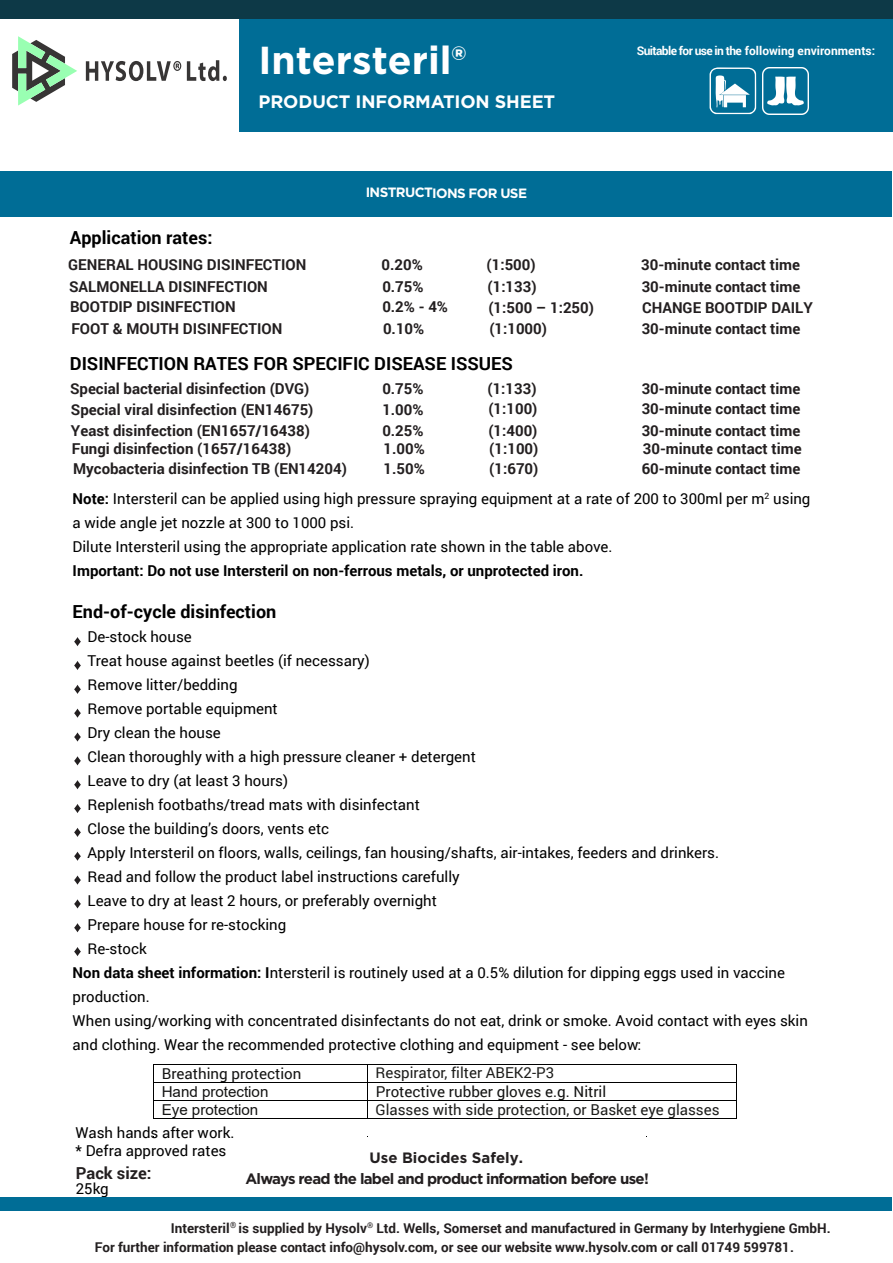
<style>
.page{position:relative;width:893px;height:1263px;background:#fff}
.page>*{position:absolute;margin:0;border:0;box-sizing:border-box;transform-origin:0 0}
.t1{font:700 39px "Gotham";color:#fff}
.t2{font:700 18px "Roboto";color:#000}
.t3{font:700 18px "Gotham";letter-spacing:-.01em;color:#fff}
.t4{font:700 16.5px "Roboto";color:#231f20}
.t5{font:15px/24px "Roboto";color:#000}
.t6{font:700 15px/21.1px "Roboto";color:#231f20}
.t7{font:15px "Roboto";color:#1d1d1b}
.t8{font:700 15px "Roboto";color:#000}
.t9{font:15px "Roboto";color:#141413}
.t10{font:700 15px "Gotham";letter-spacing:-.05em;color:#231f20}
.t11{font:15px "Arial";color:#141413}
.t12{font:700 15px "Gotham";color:#231f20}
.t13{font:700 13.5px/18.8px "Roboto";color:#231f20}
.t14{font:700 13.5px "Gotham";letter-spacing:-.045em;color:#fff}
.t15{font:700 12px "Roboto";color:#fff}
.s1{font-weight:700}
</style>
<div class="page">
<div style="left:1px;top:171px;width:891px;height:45px;background:#006d96"></div>
<hr style="left:154px;top:1064px;width:213px;height:1px;background:#000">
<hr style="left:368px;top:1064px;width:368px;height:1px;background:#000">
<hr style="left:154px;top:1082px;width:213px;height:1px;background:#000">
<hr style="left:368px;top:1082px;width:368px;height:1px;background:#000">
<hr style="left:154px;top:1100px;width:213px;height:1px;background:#000">
<hr style="left:368px;top:1100px;width:368px;height:1px;background:#000">
<svg style="left:736px;top:1065px;width:1px;height:54px"></svg>
<svg style="left:153px;top:1064px;width:1px;height:55px"></svg>
<hr style="left:154px;top:1118px;width:213px;height:1px;background:#000">
<svg style="left:367px;top:1064px;width:1px;height:55px"></svg>
<hr style="left:368px;top:1118px;width:368px;height:1px;background:#000">
<div style="left:1px;top:1198px;width:891px;height:13px;background:#006d96"></div>
<div style="left:239px;top:0;width:654px;height:131px;background:#006d96"></div>
<div style="left:0;top:0;width:893px;height:19px;background:#0d3947"></div>
<svg style="left:12px;top:36px;width:65px;height:70px"></svg>
<svg style="left:86px;top:61px;width:95px;height:20px"></svg>
<svg style="left:187px;top:60px;width:40px;height:21px"></svg>
<svg style="left:710px;top:67px;width:46px;height:47px"></svg>
<img style="left:762px;top:68px;width:47px;height:46px">
<svg style="left:74px;top:661px;width:7px;height:9px"></svg>
<svg style="left:74px;top:685px;width:7px;height:9px"></svg>
<svg style="left:74px;top:708px;width:7px;height:10px"></svg>
<svg style="left:74px;top:732px;width:7px;height:10px"></svg>
<svg style="left:74px;top:756px;width:7px;height:9px"></svg>
<svg style="left:74px;top:780px;width:7px;height:9px"></svg>
<svg style="left:74px;top:804px;width:7px;height:9px"></svg>
<svg style="left:74px;top:828px;width:7px;height:9px"></svg>
<svg style="left:74px;top:852px;width:7px;height:9px"></svg>
<svg style="left:74px;top:875px;width:7px;height:10px"></svg>
<svg style="left:74px;top:899px;width:7px;height:9px"></svg>
<svg style="left:74px;top:923px;width:7px;height:9px"></svg>
<svg style="left:74px;top:947px;width:7px;height:9px"></svg>
<svg style="left:74px;top:637px;width:7px;height:9px"></svg>
<h1 class="t1" style="left:258px;top:35px;width:209px">Intersteril®</h1>
<p class="t15" style="left:637px;top:42px;width:240px">Suitable for use in the following environments:</p>
<p class="t3" style="left:259px;top:89px;width:298px">PRODUCT INFORMATION SHEET</p>
<p class="t14" style="left:366px;top:184px;width:163px">INSTRUCTIONS FOR USE</p>
<p class="t2" style="left:70px;top:225px;width:144px">Application rates:</p>
<p class="t6" style="left:69px;top:275px;width:215px">SALMONELLA DISINFECTION<br>BOOTDIP DISINFECTION<br>FOOT &amp; MOUTH DISINFECTION</p>
<p class="t6" style="left:382px;top:254px;width:68px">0.20%<br>0.75%<br>0.2% - 4%<br>0.10%</p>
<p class="t6" style="left:487px;top:254px;width:109px">(1:500)<br>(1:133)<br>(1:500 – 1:250) (1:1000)</p>
<p class="t6" style="left:641px;top:254px;width:173px">30-minute contact time<br>30-minute contact time<br>CHANGE BOOTDIP DAILY<br>30-minute contact time</p>
<p class="t2" style="left:70px;top:351px;width:445px">DISINFECTION RATES FOR SPECIFIC DISEASE ISSUES</p>
<p class="t6" style="left:70px;top:378px;width:245px;line-height:20.5px">Special bacterial disinfection (DVG)<br>Special viral disinfection (EN14675)<br>Yeast disinfection (EN1657/16438)</p>
<p class="t6" style="left:72px;top:439px;width:277px;line-height:19.5px">Fungi disinfection (1657/16438)<br>Mycobacteria disinfection TB (EN14204)</p>
<p class="t6" style="left:68px;top:254px;width:240px">GENERAL HOUSING DISINFECTION</p>
<p class="t6" style="left:487px;top:379px;width:52px;line-height:19.4px">(1:133) (1:100)</p>
<p class="t6" style="left:488px;top:420px;width:52px;line-height:19.2px;text-align:justify">(1:400) (1:100) (1:670)</p>
<p class="t6" style="left:642px;top:379px;width:160px;line-height:19.4px">30-minute contact time<br>30-minute contact time</p>
<p class="t6" style="left:642px;top:420px;width:161px;line-height:19.2px;text-align:justify">30-minute contact time 30-minute contact time 60-minute contact time</p>
<p class="t6" style="left:382px;top:378px;width:43px;line-height:20.5px;text-align:justify">0.75% 1.00% 0.25%</p>
<p class="t6" style="left:384px;top:439px;width:43px;line-height:19.5px">1.00%<br>1.50%</p>
<p class="t5" style="left:73px;top:486px;width:739px"><span class="s1">Note:</span> Intersteril can be applied using high pressure spraying equipment at a rate of 200 to 300ml per m<sup>2</sup> using a wide angle jet nozzle at 300 to 1000 psi.<br>Dilute Intersteril using the appropriate application rate shown in the table above.</p>
<p class="t8" style="left:73px;top:560px;width:512px">Important: Do not use Intersteril on non-ferrous metals, or unprotected iron.</p>
<p class="t2" style="left:73px;top:599px;width:205px">End-of-cycle disinfection</p>
<p class="t5" style="left:88px;top:624px;width:106px">De-stock house</p>
<p class="t5" style="left:88px;top:648px;width:284px">Treat house against beetles (if necessary)</p>
<p class="t5" style="left:88px;top:672px;width:152px">Remove litter/bedding</p>
<p class="t5" style="left:88px;top:696px;width:192px">Remove portable equipment</p>
<p class="t5" style="left:88px;top:720px;width:135px">Dry clean the house</p>
<p class="t5" style="left:88px;top:744px;width:390px">Clean thoroughly with a high pressure cleaner + detergent</p>
<p class="t5" style="left:88px;top:768px;width:202px">Leave to dry (at least 3 hours)</p>
<p class="t5" style="left:88px;top:792px;width:334px">Replenish footbaths/tread mats with disinfectant</p>
<p class="t5" style="left:88px;top:816px;width:243px">Close the building’s doors, vents etc</p>
<p class="t5" style="left:88px;top:840px;width:633px">Apply Intersteril on floors, walls, ceilings, fan housing/shafts, air-intakes, feeders and drinkers.</p>
<p class="t5" style="left:88px;top:864px;width:374px">Read and follow the product label instructions carefully</p>
<p class="t5" style="left:88px;top:888px;width:351px">Leave to dry at least 2 hours, or preferably overnight</p>
<p class="t5" style="left:88px;top:912px;width:200px">Prepare house for re-stocking</p>
<p class="t5" style="left:88px;top:936px;width:61px">Re-stock</p>
<p class="t5" style="left:73px;top:960px;width:714px"><span class="s1">Non data sheet information: I</span>ntersteril is routinely used at a 0.5% dilution for dipping eggs used in vaccine</p>
<p class="t5" style="left:73px;top:984px;width:79px">production.</p>
<p class="t5" style="left:73px;top:1008px;width:737px">When using/working with concentrated disinfectants do not eat, drink or smoke. Avoid contact with eyes skin</p>
<p class="t5" style="left:73px;top:1032px;width:570px">and clothing. Wear the recommended protective clothing and equipment - see below:</p>
<p class="t7" style="left:375px;top:1062px;width:180px">Respirator, filter ABEK2-P3</p>
<p class="t9" style="left:162px;top:1063px;width:141px">Breathing protection</p>
<p class="t11" style="left:162px;top:1081px;width:108px">Hand protection</p>
<p class="t9" style="left:376px;top:1081px;width:232px">Protective rubber gloves e.g. Nitril</p>
<p class="t11" style="left:162px;top:1099px;width:98px">Eye protection</p>
<p class="t7" style="left:375px;top:1099px;width:346px">Glasses with side protection, or Basket eye glasses</p>
<p class="t5" style="left:75px;top:1123px;width:160px;line-height:18px">Wash hands after work. * Defra approved rates</p>
<p class="t12" style="left:369px;top:1148px;width:155px">Use Biocides Safely.</p>
<p class="t4" style="left:76px;top:1162px;width:77px">Pack size:</p>
<p class="t10" style="left:245px;top:1169px;width:405px">Always read the label and product information before use!</p>
<p class="t5" style="left:76px;top:1176px;width:34px">25kg</p>
<p class="t13" style="left:95px;top:1218px;width:737px;text-indent:76px">Intersteril <sup>®</sup> is supplied by Hysolv<sup>®</sup> Ltd. Wells, Somerset and manufactured in Germany by Interhygiene GmbH.<br>For further information please contact info@hysolv.com, or see our website www.hysolv.com or call 01749 599781.</p>
</div>
